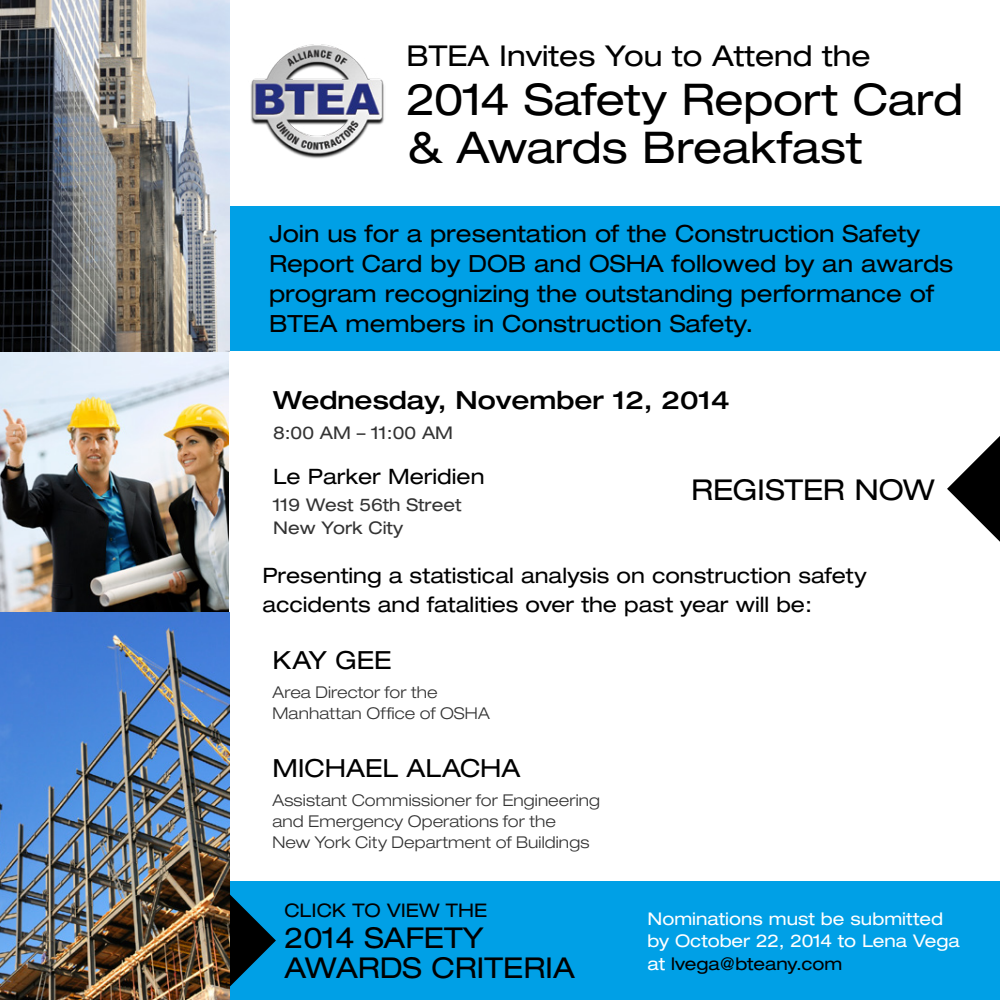
<style>
.page{position:relative;width:1000px;height:1000px;background:#fff}
.page>*{position:absolute;margin:0;border:0;box-sizing:border-box;transform-origin:0 0}
.t1{font:expanded 43.75px/47.5px "Helvetica Neue";letter-spacing:-.005em;color:#000}
.t2{font:expanded 28.75px/30px "Helvetica Neue";color:#000}
.t3{font:500 expanded 25px "Helvetica Neue";color:#000}
.t4{font:expanded 25px "Helvetica Neue";letter-spacing:-.005em;color:#000}
.t5{font:expanded 23.75px/30px "Helvetica Neue";color:#000}
.t6{font:expanded 21.25px/28.8px "Helvetica Neue";color:#000}
.t7{font:expanded 18.75px "Helvetica Neue";color:#000}
.t8{font:expanded 17.5px/22.5px "Helvetica Neue";color:#fff}
.t9{font:expanded 17.5px/22.5px "Helvetica Neue";color:#333}
.t10{font:300 expanded 16.25px/21.2px "Helvetica Neue";letter-spacing:.005em;color:#333}
.s1{color:#000}
</style>
<div class="page">
<svg style="left:947px;top:436px;width:53px;height:106px"></svg>
<div style="left:220px;top:881px;width:780px;height:119px;background:#00a0e6"></div>
<div style="left:230px;top:206px;width:770px;height:145px;background:#00a0e6"></div>
<img style="left:250px;top:44px;width:134px;height:115px">
<svg style="left:230px;top:894px;width:46px;height:93px"></svg>
<img style="left:0;top:0;width:230px;height:1000px">
<p class="t2" style="left:406px;top:40px;width:466px">BTEA Invites You to Attend the</p>
<h1 class="t1" style="left:406px;top:75px;width:558px">2014 Safety Report Card &amp; Awards Breakfast</h1>
<p class="t5" style="left:269px;top:219px;width:686px">Join us for a presentation of the Construction Safety Report Card by DOB and OSHA followed by an awards program recognizing the outstanding performance of BTEA members in Construction Safety.</p>
<p class="t3" style="left:273px;top:385px;width:458px">Wednesday, November 12, 2014</p>
<p class="t9" style="left:273px;top:422px;width:182px">8:00 AM – 11:00 AM</p>
<p class="t6" style="left:273px;top:461px;width:213px">Le Parker Meridien</p>
<p class="t9" style="left:273px;top:493px;width:190px">119 West 56th Street<br>New York City</p>
<p class="t6" style="left:262px;top:561px;width:606px">Presenting a statistical analysis on construction safety accidents and fatalities over the past year will be:</p>
<p class="t4" style="left:272px;top:645px;width:121px">KAY GEE</p>
<p class="t10" style="left:272px;top:682px;width:219px">Area Director for the<br>Manhattan Office of OSHA</p>
<p class="t4" style="left:272px;top:753px;width:250px">MICHAEL ALACHA</p>
<p class="t10" style="left:272px;top:789px;width:329px">Assistant Commissioner for Engineering and Emergency Operations for the<br>New York City Department of Buildings</p>
<p class="t2" style="left:691px;top:475px;width:245px">REGISTER NOW</p>
<p class="t7" style="left:284px;top:899px;width:204px">CLICK TO VIEW THE</p>
<p class="t2" style="left:284px;top:923px;width:292px">2014 SAFETY<br>AWARDS CRITERIA</p>
<p class="t8" style="left:648px;top:907px;width:314px">Nominations must be submitted by October 22, 2014 to Lena Vega at <span class="s1">lvega@bteany.com</span></p>
</div>
